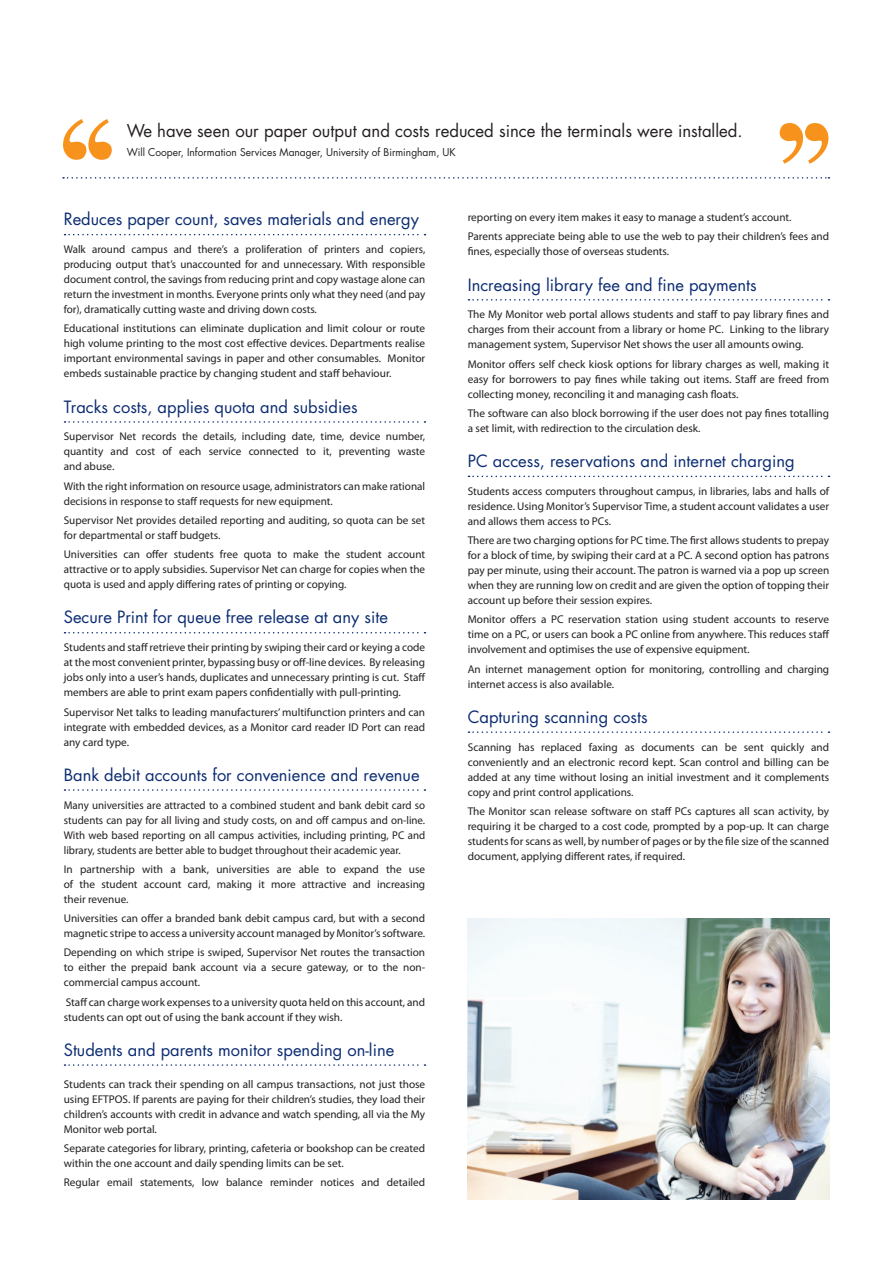
<style>
.page{position:relative;width:893px;height:1263px;background:#fff}
.page>*{position:absolute;margin:0;border:0;box-sizing:border-box;transform-origin:0 0}
.t1{font:17.25px "Futura";color:#231f20}
.t2{font:16.5px "Futura";color:#0c2c72}
.t3{font:11.25px/15px "Myriad Pro";color:#231f20;text-align:justify}
.t4{font:10.5px "Futura";color:#231f20}
</style>
<div class="page">
<svg style="left:65px;top:234px;width:360px;height:1px"></svg>
<svg style="left:65px;top:421px;width:360px;height:2px"></svg>
<svg style="left:65px;top:632px;width:360px;height:1px"></svg>
<svg style="left:65px;top:789px;width:360px;height:2px"></svg>
<svg style="left:65px;top:1064px;width:360px;height:2px"></svg>
<svg style="left:468px;top:299px;width:361px;height:2px"></svg>
<svg style="left:468px;top:476px;width:361px;height:1px"></svg>
<svg style="left:468px;top:731px;width:361px;height:2px"></svg>
<svg style="left:63px;top:119px;width:49px;height:41px"></svg>
<svg style="left:780px;top:123px;width:48px;height:41px"></svg>
<svg style="left:63px;top:177px;width:766px;height:2px"></svg>
<img style="left:468px;top:918px;width:361px;height:281px">
<p class="t1" style="left:127px;top:120px;width:617px">We have seen our paper output and costs reduced since the terminals were installed.</p>
<p class="t4" style="left:127px;top:146px;width:330px">Will Cooper, Information Services Manager, University of Birmingham, UK</p>
<p class="t2" style="left:64px;top:209px;width:357px">Reduces paper count, saves materials and energy</p>
<p class="t3" style="left:64px;top:242px;width:363px">Walk around campus and there’s a proliferation of printers and copiers, producing output that’s unaccounted for and unnecessary. With responsible document control, the savings from reducing print and copy wastage alone can return the investment in months. Everyone prints only what they need (and pay for), dramatically cutting waste and driving down costs.</p>
<p class="t3" style="left:64px;top:321px;width:363px">Educational institutions can eliminate duplication and limit colour or route high volume printing to the most cost effective devices. Departments realise important environmental savings in paper and other consumables. Monitor embeds sustainable practice by changing student and staff behaviour.</p>
<p class="t2" style="left:64px;top:396px;width:295px">Tracks costs, applies quota and subsidies</p>
<p class="t3" style="left:64px;top:429px;width:363px">Supervisor Net records the details, including date, time, device number, quantity and cost of each service connected to it, preventing waste and abuse.</p>
<p class="t3" style="left:64px;top:478px;width:363px">With the right information on resource usage, administrators can make rational decisions in response to staff requests for new equipment.</p>
<p class="t3" style="left:64px;top:512px;width:363px">Supervisor Net provides detailed reporting and auditing, so quota can be set for departmental or staff budgets.</p>
<p class="t3" style="left:64px;top:547px;width:363px">Universities can offer students free quota to make the student account attractive or to apply subsidies. Supervisor Net can charge for copies when the quota is used and apply differing rates of printing or copying.</p>
<p class="t2" style="left:64px;top:607px;width:326px">Secure Print for queue free release at any site</p>
<p class="t3" style="left:64px;top:640px;width:363px">Students and staff retrieve their printing by swiping their card or keying a code at the most convenient printer, bypassing busy or off-line devices. By releasing jobs only into a user’s hands, duplicates and unnecessary printing is cut. Staff members are able to print exam papers confidentially with pull-printing.</p>
<p class="t3" style="left:64px;top:704px;width:363px">Supervisor Net talks to leading manufacturers’ multifunction printers and can integrate with embedded devices, as a Monitor card reader ID Port can read any card type.</p>
<p class="t2" style="left:64px;top:764px;width:357px">Bank debit accounts for convenience and revenue</p>
<p class="t3" style="left:64px;top:797px;width:363px">Many universities are attracted to a combined student and bank debit card so students can pay for all living and study costs, on and off campus and on-line.<br>With web based reporting on all campus activities, including printing, PC and library, students are better able to budget throughout their academic year.</p>
<p class="t3" style="left:64px;top:861px;width:363px">In partnership with a bank, universities are able to expand the use of the student account card, making it more attractive and increasing their revenue.</p>
<p class="t3" style="left:64px;top:910px;width:363px">Universities can offer a branded bank debit campus card, but with a second magnetic stripe to access a university account managed by Monitor’s software.</p>
<p class="t3" style="left:64px;top:945px;width:363px">Depending on which stripe is swiped, Supervisor Net routes the transaction to either the prepaid bank account via a secure gateway, or to the non&shy;commercial campus account.</p>
<p class="t3" style="left:64px;top:994px;width:363px">Staff can charge work expenses to a university quota held on this account, and students can opt out of using the bank account if they wish.</p>
<p class="t2" style="left:64px;top:1039px;width:332px">Students and parents monitor spending on-line</p>
<p class="t3" style="left:64px;top:1076px;width:363px">Students can track their spending on all campus transactions, not just those using EFTPOS. If parents are paying for their children’s studies, they load their children’s accounts with credit in advance and watch spending, all via the My Monitor web portal.</p>
<p class="t3" style="left:64px;top:1141px;width:363px">Separate categories for library, printing, cafeteria or bookshop can be created within the one account and daily spending limits can be set.</p>
<p class="t3" style="left:64px;top:1175px;width:363px">Regular email statements, low balance reminder notices and detailed</p>
<p class="t3" style="left:468px;top:210px;width:325px">reporting on every item makes it easy to manage a student’s account.</p>
<p class="t3" style="left:468px;top:229px;width:363px">Parents appreciate being able to use the web to pay their children’s fees and fines, especially those of overseas students.</p>
<p class="t2" style="left:468px;top:274px;width:291px">Increasing library fee and fine payments</p>
<p class="t3" style="left:468px;top:307px;width:363px">The My Monitor web portal allows students and staff to pay library fines and charges from their account from a library or home PC. Linking to the library management system, Supervisor Net shows the user all amounts owing.</p>
<p class="t3" style="left:468px;top:356px;width:363px">Monitor offers self check kiosk options for library charges as well, making it easy for borrowers to pay fines while taking out items. Staff are freed from collecting money, reconciling it and managing cash floats.</p>
<p class="t3" style="left:468px;top:405px;width:363px">The software can also block borrowing if the user does not pay fines totalling a set limit, with redirection to the circulation desk.</p>
<p class="t2" style="left:468px;top:450px;width:329px">PC access, reservations and internet charging</p>
<p class="t3" style="left:468px;top:483px;width:363px">Students access computers throughout campus, in libraries, labs and halls of residence. Using Monitor’s Supervisor Time, a student account validates a user and allows them access to PCs.</p>
<p class="t3" style="left:468px;top:533px;width:363px">There are two charging options for PC time. The first allows students to prepay for a block of time, by swiping their card at a PC. A second option has patrons pay per minute, using their account. The patron is warned via a pop up screen when they are running low on credit and are given the option of topping their account up before their session expires.</p>
<p class="t3" style="left:468px;top:612px;width:363px">Monitor offers a PC reservation station using student accounts to reserve time on a PC, or users can book a PC online from anywhere. This reduces staff involvement and optimises the use of expensive equipment.</p>
<p class="t3" style="left:468px;top:661px;width:363px">An internet management option for monitoring, controlling and charging internet access is also available.</p>
<p class="t2" style="left:468px;top:706px;width:181px">Capturing scanning costs</p>
<p class="t3" style="left:468px;top:739px;width:363px">Scanning has replaced faxing as documents can be sent quickly and conveniently and an electronic record kept. Scan control and billing can be added at any time without losing an initial investment and it complements copy and print control applications.</p>
<p class="t3" style="left:468px;top:803px;width:363px">The Monitor scan release software on staff PCs captures all scan activity, by requiring it be charged to a cost code, prompted by a pop-up. It can charge students for scans as well, by number of pages or by the file size of the scanned document, applying different rates, if required.</p>
</div>
